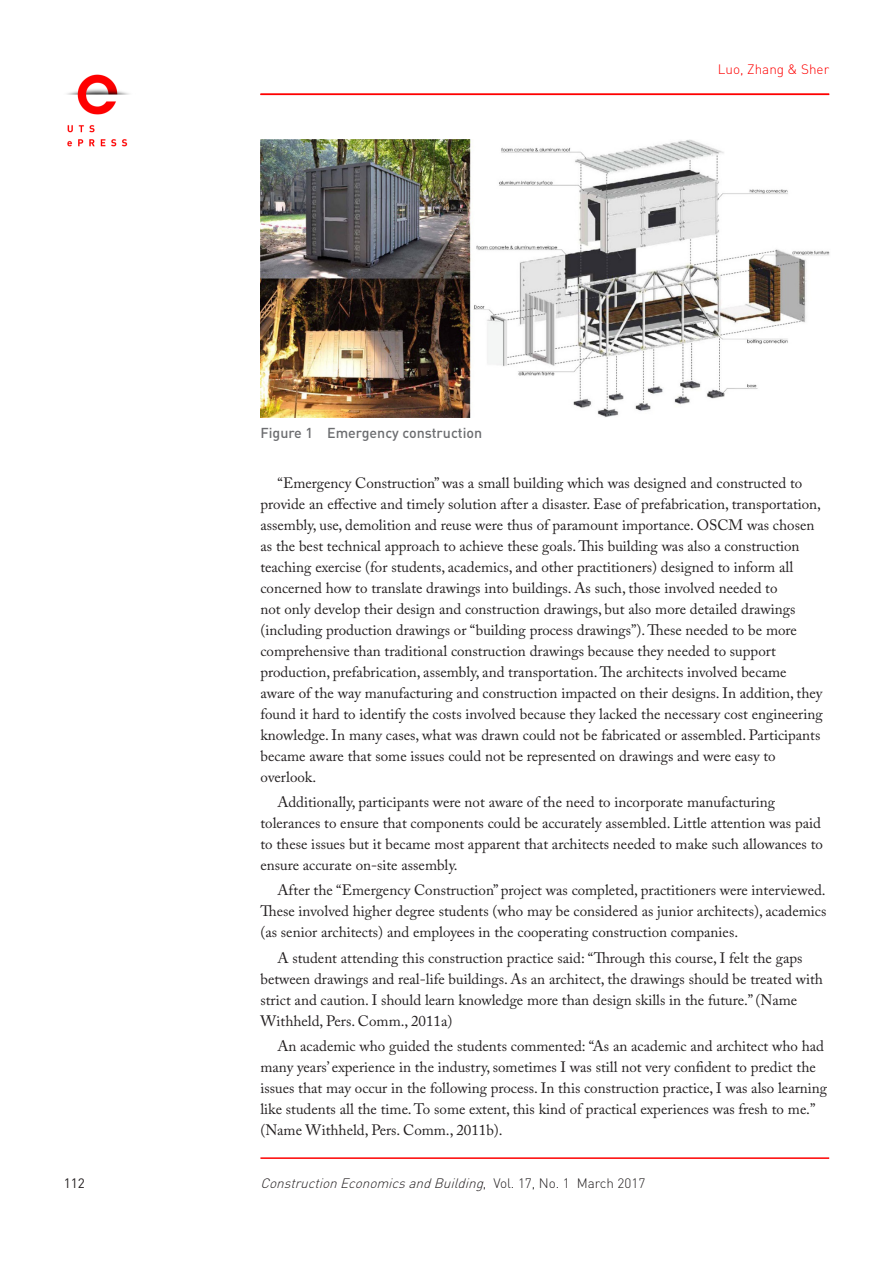
<style>
.page{position:relative;width:893px;height:1263px;background:#fff}
.page>*{position:absolute;margin:0;border:0;box-sizing:border-box;transform-origin:0 0}
.body_copy_-_indent{font:15px/21px "Adobe Caslon Pro";color:#231f20}
.t1{font:500 14.25px "DIN";color:#6c6d70}
.t2{font:italic 300 13.5px "DIN Pro";color:#231f20}
.t3{font:300 13.5px "DIN Pro";color:#fe0000}
.t4{font:13.5px "DIN Pro";color:#231f20}
.s1{font-style:normal}
</style>
<div class="page">
<img style="left:260px;top:139px;width:570px;height:278px">
<img style="left:67px;top:74px;width:62px;height:73px">
<hr style="left:260px;top:94px;width:569px;height:1px;background:#fe0000">
<hr style="left:260px;top:1157px;width:569px;height:2px;background:#fe0000">
<p class="t1" style="left:260px;top:424px;width:223px">Figure 1 Emergency construction</p>
<p class="t3" style="left:718px;top:60px;width:113px">Luo, Zhang &amp; Sher</p>
<p class="body_copy_-_indent" style="left:260px;top:472px;width:564px;text-indent:17px">“Emergency Construction” was a small building which was designed and constructed to provide an effective and timely solution after a disaster. Ease of prefabrication, transportation, assembly, use, demolition and reuse were thus of paramount importance. OSCM was chosen as the best technical approach to achieve these goals. This building was also a construction teaching exercise (for students, academics, and other practitioners) designed to inform all concerned how to translate drawings into buildings. As such, those involved needed to<br>not only develop their design and construction drawings, but also more detailed drawings (including production drawings or “building process drawings”). These needed to be more comprehensive than traditional construction drawings because they needed to support production, prefabrication, assembly, and transportation. The architects involved became aware of the way manufacturing and construction impacted on their designs. In addition, they found it hard to identify the costs involved because they lacked the necessary cost engineering knowledge. In many cases, what was drawn could not be fabricated or assembled. Participants became aware that some issues could not be represented on drawings and were easy to overlook.</p>
<p class="body_copy_-_indent" style="left:260px;top:791px;width:564px;text-indent:17px">Additionally, participants were not aware of the need to incorporate manufacturing tolerances to ensure that components could be accurately assembled. Little attention was paid to these issues but it became most apparent that architects needed to make such allowances to ensure accurate on-site assembly.</p>
<p class="body_copy_-_indent" style="left:260px;top:880px;width:567px;text-align:justify;text-indent:17px">After the “Emergency Construction” project was completed, practitioners were interviewed.<br>These involved higher degree students (who may be considered as junior architects), academics (as senior architects) and employees in the cooperating construction companies.</p>
<p class="body_copy_-_indent" style="left:260px;top:947px;width:564px;text-indent:17px">A student attending this construction practice said: “Through this course, I felt the gaps between drawings and real-life buildings. As an architect, the drawings should be treated with strict and caution. I should learn knowledge more than design skills in the future.” (Name Withheld, Pers. Comm., 2011a)</p>
<p class="body_copy_-_indent" style="left:260px;top:1035px;width:568px;text-indent:17px">An academic who guided the students commented: “As an academic and architect who had many years’ experience in the industry, sometimes I was still not very confident to predict the issues that may occur in the following process. In this construction practice, I was also learning like students all the time. To some extent, this kind of practical experiences was fresh to me.” (Name Withheld, Pers. Comm., 2011b).</p>
<p class="t4" style="left:64px;top:1174px;width:23px">112</p>
<p class="t2" style="left:260px;top:1174px;width:386px">ConstructionEconomicsandBuilding<span class="s1">, Vo l . 1 7 , N o . 1 M a rc h 2 0 1 7</span></p>
</div>
